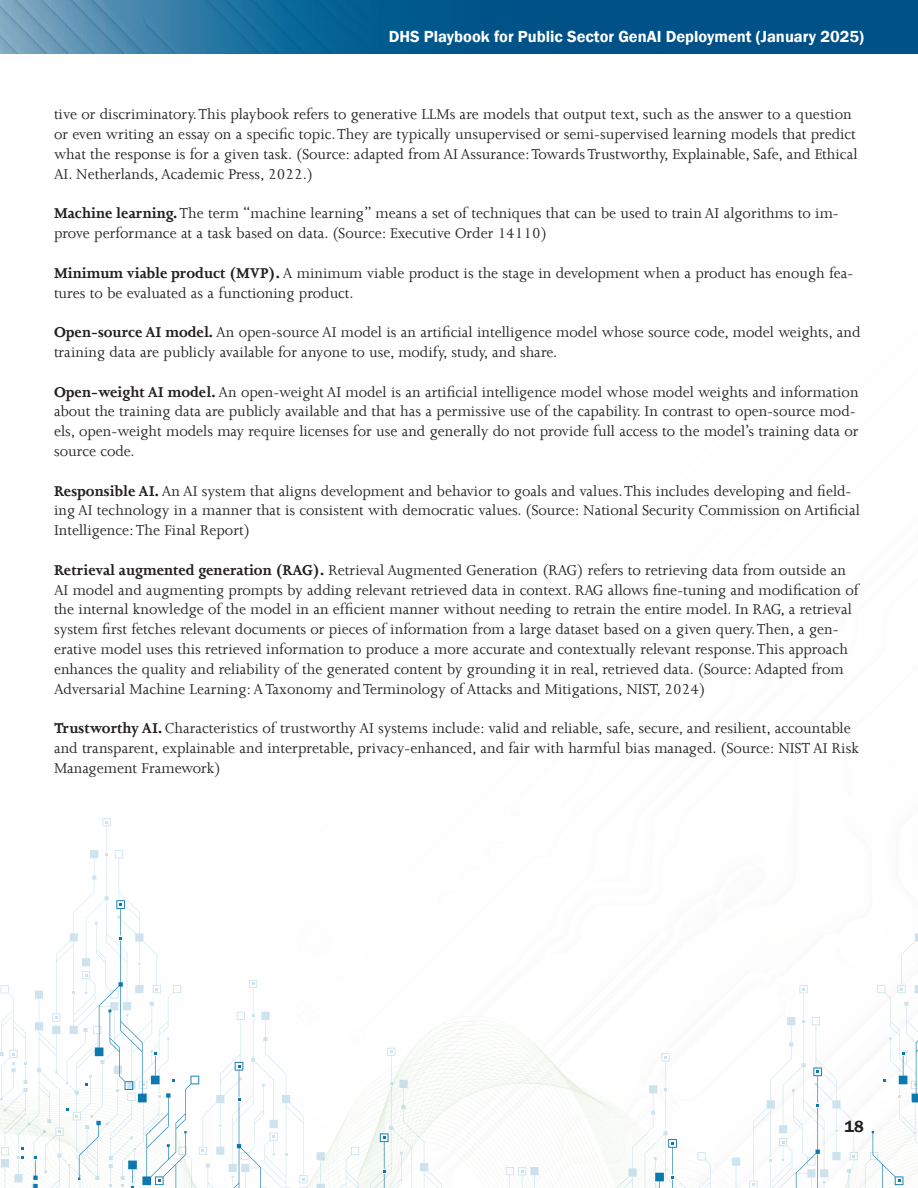
<style>
.page{position:relative;width:918px;height:1188px;background:#fff}
.page>*{position:absolute;margin:0;border:0;box-sizing:border-box;transform-origin:0 0}
.t1{font:16.5px/19.8px "Joanna";color:#231f20}
.t2{font:600 16.5px "Franklin Gothic";color:#fff}
.t3{font:600 16.5px "Franklin Gothic";color:#231f20}
.s1{font-weight:700}
</style>
<div class="page">
<svg style="left:0;top:0;width:918px;height:54px;background:#166494"></svg>
<svg style="left:446px;top:1117px;width:165px;height:71px"></svg>
<svg style="left:468px;top:1167px;width:109px;height:21px"></svg>
<svg style="left:611px;top:933px;width:307px;height:255px"></svg>
<svg style="left:0;top:818px;width:446px;height:370px"></svg>
<p class="t2" style="left:389px;top:26px;width:477px">DHS Playbook for Public Sector GenAI Deployment (January 2025)</p>
<p class="t1" style="left:54px;top:104px;width:805px">tive or discriminatory.This playbook refers to generative LLMs are models that output text, such as the answer to a question or even writing an essay on a specific topic.They are typically unsupervised or semi-supervised learning models that predict what the response is for a given task. (Source: adapted from AI Assurance:Towards Trustworthy, Explainable, Safe, and Ethical AI. Netherlands,Academic Press, 2022.)</p>
<p class="t1" style="left:54px;top:203px;width:786px"><span class="s1">Machine learning.</span> The term “machine learning” means a set of techniques that can be used to train AI algorithms to im&shy;prove performance at a task based on data. (Source: Executive Order 14110)</p>
<p class="t1" style="left:54px;top:262px;width:801px"><span class="s1">Minimum viable product (MVP).</span> A minimum viable product is the stage in development when a product has enough fea&shy;tures to be evaluated as a functioning product.</p>
<p class="t1" style="left:54px;top:322px;width:808px"><span class="s1">Open-source AI model.</span> An open-source AI model is an artificial intelligence model whose source code, model weights, and training data are publicly available for anyone to use, modify, study, and share.</p>
<p class="t1" style="left:54px;top:381px;width:806px"><span class="s1">Open-weight AI model.</span> An open-weight AI model is an artificial intelligence model whose model weights and information about the training data are publicly available and that has a permissive use of the capability. In contrast to open-source mod&shy;els, open-weight models may require licenses for use and generally do not provide full access to the model’s training data or source code.</p>
<p class="t1" style="left:54px;top:480px;width:807px"><span class="s1">Responsible AI.</span> An AI system that aligns development and behavior to goals and values.This includes developing and field&shy;ing AI technology in a manner that is consistent with democratic values. (Source: National Security Commission on Artificial<br>Intelligence:The Final Report)</p>
<p class="t1" style="left:54px;top:559px;width:806px"><span class="s1">Retrieval augmented generation (RAG).</span> Retrieval Augmented Generation (RAG) refers to retrieving data from outside an AI model and augmenting prompts by adding relevant retrieved data in context. RAG allows fine-tuning and modification of the internal knowledge of the model in an efficient manner without needing to retrain the entire model. In RAG, a retrieval system first fetches relevant documents or pieces of information from a large dataset based on a given query.Then, a gen&shy;erative model uses this retrieved information to produce a more accurate and contextually relevant response.This approach enhances the quality and reliability of the generated content by grounding it in real, retrieved data. (Source:Adapted from Adversarial Machine Learning:A Taxonomy and Terminology of Attacks and Mitigations, NIST, 2024)</p>
<p class="t1" style="left:54px;top:718px;width:806px"><span class="s1">Trustworthy AI.</span> Characteristics of trustworthy AI systems include: valid and reliable, safe, secure, and resilient, accountable and transparent, explainable and interpretable, privacy-enhanced, and fair with harmful bias managed. (Source: NIST AI Risk<br>Management Framework)</p>
<p class="t3" style="left:844px;top:1116px;width:21px">18</p>
</div>
